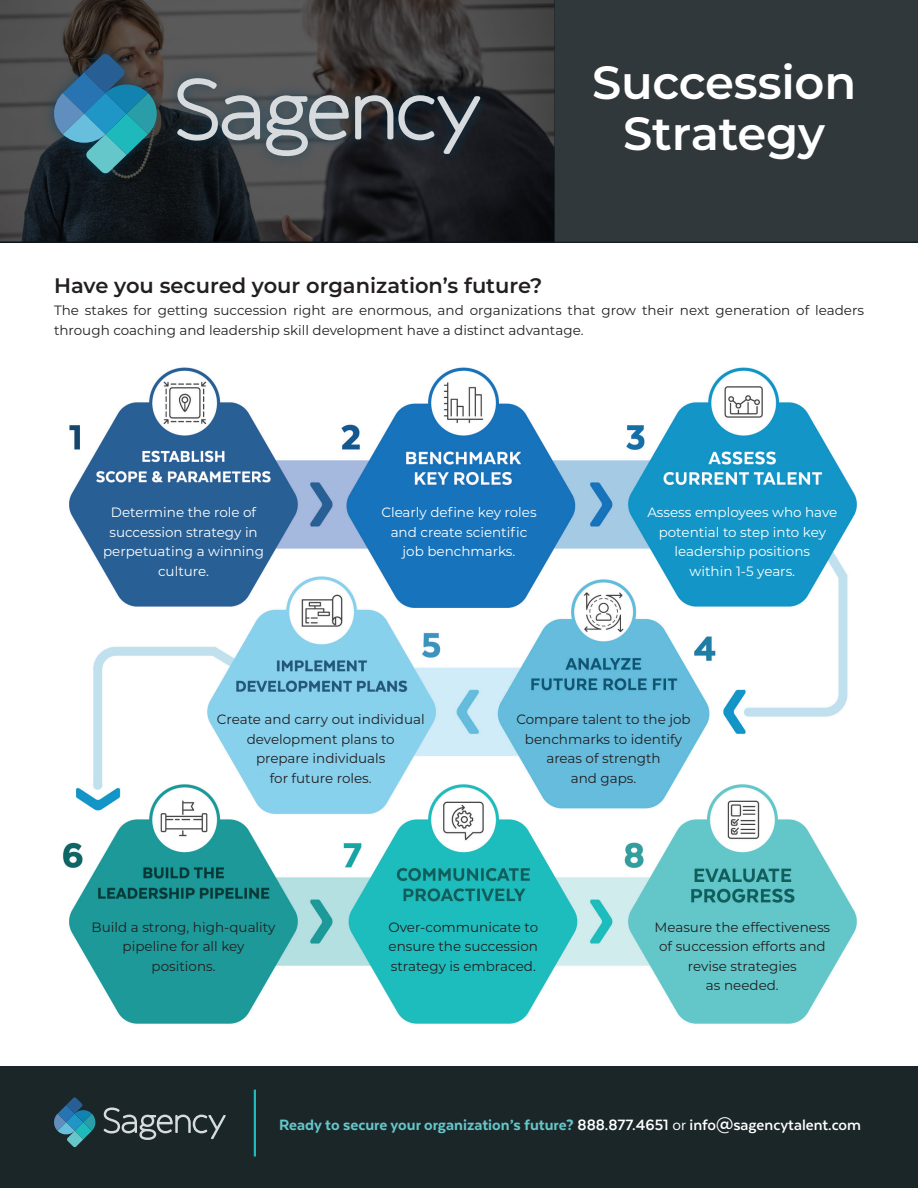
<style>
.page{position:relative;width:918px;height:1188px;background:#fff}
.page>*{position:absolute;margin:0;border:0;box-sizing:border-box;transform-origin:0 0}
.t1{font:600 46.5px "Montserrat";letter-spacing:-.005em;color:#fff}
.t2{font:600 21px "Montserrat";color:#231f20}
.t3{font:800 17.25px "Texta";color:#65c7c9}
.t4{font:13.5px "Montserrat";color:#231f20}
.t5{font:13.5px "Montserrat";color:#fff}
.s1{font-weight:700;color:#fff}
.s2{font-weight:400;color:#fff}
</style>
<div class="page">
<img style="left:63px;top:367px;width:794px;height:657px">
<svg style="left:0;top:0;width:554px;height:243px;background:#303132"></svg>
<div style="left:0;top:1066px;width:918px;height:122px;background:#1b2629"></div>
<div style="left:554px;top:0;width:364px;height:243px;background:#30383b"></div>
<hr style="left:254px;top:1090px;width:2px;height:67px;background:#1ebabb">
<svg style="left:104px;top:1108px;width:122px;height:32px"></svg>
<svg style="left:54px;top:1097px;width:42px;height:50px"></svg>
<div style="left:42px;top:42px;width:450px;height:143px;background:#004063;opacity:.6"></div>
<svg style="left:177px;top:78px;width:83px;height:63px;background:#6e767a"></svg>
<svg style="left:266px;top:95px;width:83px;height:61px;background:#7b8388"></svg>
<svg style="left:355px;top:95px;width:125px;height:59px;background:#494d53"></svg>
<svg style="left:51px;top:53px;width:109px;height:121px;background:#32677a"></svg>
<p class="t1" style="left:592px;top:50px;width:266px">Succession</p>
<p class="t1" style="left:623px;top:101px;width:203px">Strategy</p>
<p class="t2" style="left:54px;top:270px;width:490px">Have you secured your organization’s future?</p>
<p class="t4" style="left:54px;top:301px;width:812px">The stakes for getting succession right are enormous, and organizations that grow their next generation of leaders</p>
<p class="t4" style="left:54px;top:321px;width:531px">through coaching and leadership skill development have a distinct advantage.</p>
<p class="t5" style="left:111px;top:503px;width:147px">Determine the role of</p>
<p class="t5" style="left:109px;top:523px;width:150px">succession strategy in</p>
<p class="t5" style="left:103px;top:542px;width:162px">perpetuating a winning</p>
<p class="t5" style="left:158px;top:562px;width:53px">culture.</p>
<p class="t5" style="left:381px;top:503px;width:157px">Clearly define key roles</p>
<p class="t5" style="left:391px;top:523px;width:138px">and create scientific</p>
<p class="t5" style="left:403px;top:542px;width:114px">job benchmarks.</p>
<p class="t5" style="left:647px;top:503px;width:192px">Assess employees who have</p>
<p class="t5" style="left:659px;top:523px;width:169px">potential to step into key</p>
<p class="t5" style="left:675px;top:542px;width:137px">leadership positions</p>
<p class="t5" style="left:690px;top:562px;width:107px">within 1-5 years.</p>
<p class="t4" style="left:217px;top:710px;width:209px">Create and carry out individual</p>
<p class="t4" style="left:247px;top:730px;width:150px">development plans to</p>
<p class="t4" style="left:256px;top:749px;width:131px">prepare individuals</p>
<p class="t4" style="left:270px;top:769px;width:103px">for future roles.</p>
<p class="t4" style="left:516px;top:710px;width:176px">Compare talent to the job</p>
<p class="t4" style="left:525px;top:730px;width:159px">benchmarks to identify</p>
<p class="t4" style="left:546px;top:749px;width:116px">areas of strength</p>
<p class="t4" style="left:571px;top:769px;width:67px">and gaps.</p>
<p class="t4" style="left:92px;top:918px;width:185px">Build a strong, high-quality</p>
<p class="t4" style="left:123px;top:937px;width:124px">pipeline for all key</p>
<p class="t4" style="left:152px;top:957px;width:66px">positions.</p>
<p class="t4" style="left:388px;top:918px;width:151px">Over-communicate to</p>
<p class="t4" style="left:389px;top:937px;width:151px">ensure the succession</p>
<p class="t4" style="left:391px;top:957px;width:147px">strategy is embraced.</p>
<p class="t4" style="left:655px;top:918px;width:177px">Measure the effectiveness</p>
<p class="t4" style="left:659px;top:937px;width:168px">of succession efforts and</p>
<p class="t4" style="left:688px;top:957px;width:110px">revise strategies</p>
<p class="t4" style="left:706px;top:976px;width:74px">as needed.</p>
<p class="t3" style="left:279px;top:1116px;width:583px">Ready to secure your organization’s future? <span class="s1">888.877.4651</span> <span class="s2">or</span> <span class="s1">info@sagencytalent.com</span></p>
</div>
